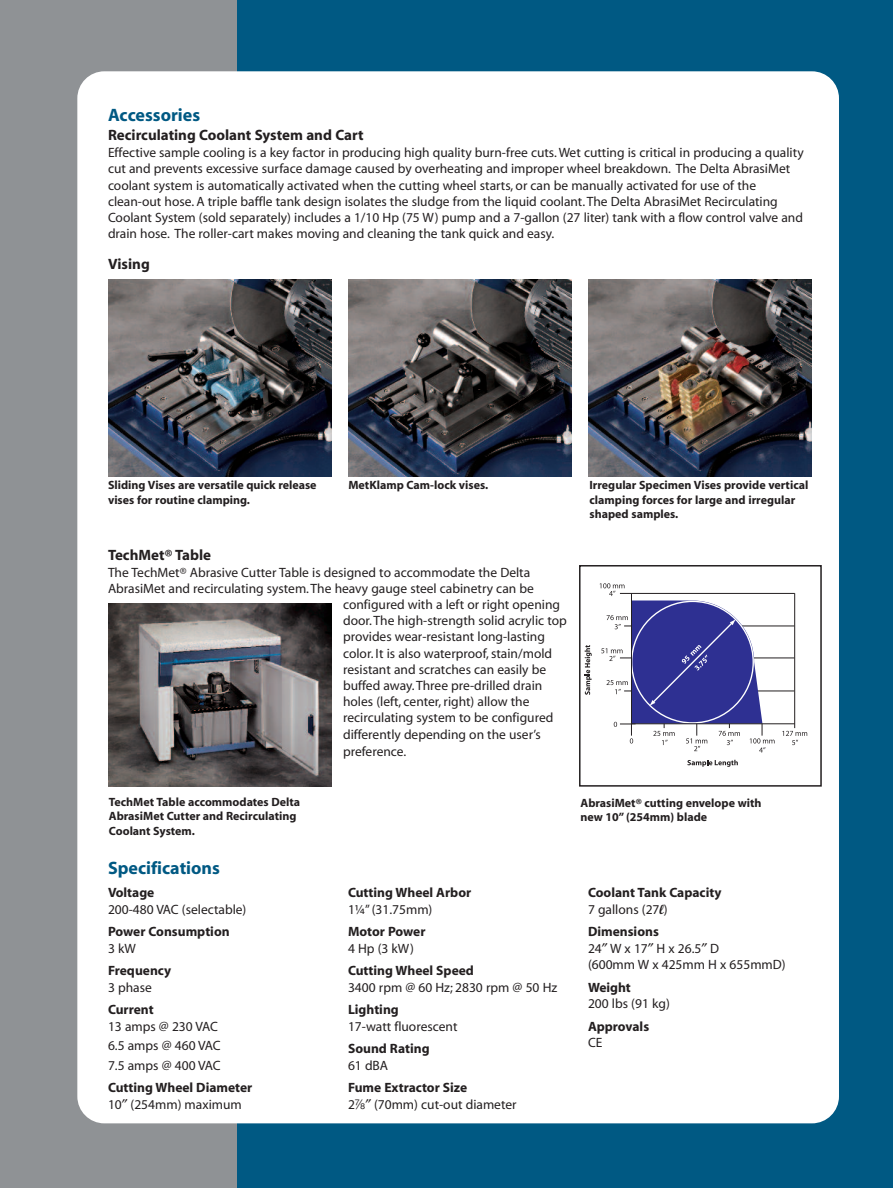
<style>
.page{position:relative;width:893px;height:1188px;background:#005983}
.page>*{position:absolute;margin:0;border:0;box-sizing:border-box;transform-origin:0 0}
.t1{font:700 18px "Myriad";color:#005983}
.t2{font:700 15px "Myriad";color:#231f20}
.t3{font:13.5px/16.2px "Myriad";color:#231f20}
.t4{font:700 13.5px/16.5px "Myriad";color:#231f20}
.t5{font:700 12px/14.4px "Myriad";color:#231f20}
.s1{font-weight:700}
.s2{font-family:"Sans Fractions Diagonal Plain"}
.s3{font-weight:400}
.s4{font-family:"Script MT Bold";font-weight:400}
</style>
<div class="page">
<div style="left:0;top:0;width:237px;height:1188px;background:#8f9295"></div>
<div style="left:77px;top:71px;width:762px;height:1052px;background:#fff;border-radius:27px"></div>
<img style="left:108px;top:279px;width:223px;height:198px">
<img style="left:348px;top:279px;width:224px;height:198px">
<img style="left:589px;top:279px;width:223px;height:198px">
<img style="left:109px;top:603px;width:222px;height:184px">
<hr style="left:624px;top:691px;width:170px;height:1px;background:#231f20">
<hr style="left:620px;top:658px;width:174px;height:1px;background:#231f20">
<hr style="left:624px;top:626px;width:170px;height:1px;background:#231f20">
<hr style="left:620px;top:593px;width:175px;height:1px;background:#231f20">
<svg style="left:687px;top:760px;width:51px;height:7px"></svg>
<svg style="left:585px;top:645px;width:7px;height:50px"></svg>
<svg style="left:782px;top:731px;width:25px;height:14px"></svg>
<hr style="left:631px;top:723px;width:164px;height:1px;background:#231f20">
<hr style="left:794px;top:593px;width:1px;height:135px;background:#231f20">
<svg style="left:600px;top:583px;width:175px;height:170px"></svg>
<div style="left:579px;top:565px;width:243px;height:222px;border:2px solid #231f20"></div>
<h1 class="t1" style="left:108px;top:108px;width:94px">Accessories</h1>
<p class="t2" style="left:108px;top:130px;width:257px">Recirculating Coolant System and Cart</p>
<p class="t3" style="left:108px;top:146px;width:697px">Effective sample cooling is a key factor in producing high quality burn-free cuts.Wet cutting is critical in producing a quality cut and prevents excessive surface damage caused by overheating and improper wheel breakdown. The Delta AbrasiMet coolant system is automatically activated when the cutting wheel starts, or can be manually activated for use of the clean-out hose. A triple baffle tank design isolates the sludge from the liquid coolant.The Delta AbrasiMet Recirculating Coolant System (sold separately) includes a 1/10 Hp (75 W) pump and a 7-gallon (27 liter) tank with a flow control valve and drain hose. The roller-cart makes moving and cleaning the tank quick and easy.</p>
<p class="t2" style="left:108px;top:258px;width:43px">Vising</p>
<p class="t5" style="left:108px;top:479px;width:210px">Sliding Vises are versatile quick release vises for routine clamping.</p>
<p class="t5" style="left:348px;top:479px;width:141px">MetKlamp Cam-lock vises.</p>
<p class="t5" style="left:590px;top:479px;width:220px">Irregular Specimen Vises provide vertical clamping forces for large and irregular shaped samples.</p>
<p class="t2" style="left:108px;top:549px;width:105px">TechMet® Table</p>
<p class="t3" style="left:108px;top:565px;width:424px">The TechMet® Abrasive Cutter Table is designed to accommodate the Delta</p>
<p class="t3" style="left:108px;top:581px;width:427px">AbrasiMet and recirculating system.The heavy gauge steel cabinetry can be</p>
<p class="t3" style="left:343px;top:598px;width:219px">configured with a left or right opening</p>
<p class="t3" style="left:343px;top:614px;width:225px">door.The high-strength solid acrylic top</p>
<p class="t3" style="left:343px;top:630px;width:203px">provides wear-resistant long-lasting</p>
<p class="t3" style="left:343px;top:646px;width:211px">color. It is also waterproof, stain/mold</p>
<p class="t3" style="left:343px;top:662px;width:205px">resistant and scratches can easily be</p>
<p class="t3" style="left:343px;top:679px;width:201px">buffed away.Three pre-drilled drain</p>
<p class="t3" style="left:343px;top:695px;width:188px">holes (left, center, right) allow the</p>
<p class="t3" style="left:343px;top:711px;width:212px">recirculating system to be configured</p>
<p class="t3" style="left:343px;top:727px;width:199px">differently depending on the user’s</p>
<p class="t3" style="left:343px;top:744px;width:65px">preference.</p>
<p class="t5" style="left:109px;top:796px;width:193px">TechMet Table accommodates Delta<br>AbrasiMet Cutter and Recirculating<br>Coolant System.</p>
<p class="t5" style="left:580px;top:797px;width:183px">AbrasiMet® cutting envelope with new 10” (254mm) blade</p>
<h1 class="t1" style="left:108px;top:861px;width:113px">Specifications</h1>
<p class="t4" style="left:108px;top:886px;width:48px">Voltage</p>
<p class="t3" style="left:108px;top:902px;width:140px">200-480 VAC (selectable)</p>
<p class="t4" style="left:108px;top:925px;width:123px">Power Consumption</p>
<p class="t3" style="left:108px;top:941px;width:29px">3 kW</p>
<p class="t4" style="left:108px;top:964px;width:65px">Frequency</p>
<p class="t3" style="left:108px;top:980px;width:45px">3 phase</p>
<p class="t4" style="left:108px;top:1003px;width:47px">Current</p>
<p class="t3" style="left:108px;top:1018px;width:114px;line-height:19.5px">13 amps @ 230 VAC<br>6.5 amps @ 460 VAC<br>7.5 amps @ 400 VAC</p>
<p class="t4" style="left:108px;top:1081px;width:146px">Cutting Wheel Diameter</p>
<p class="t3" style="left:108px;top:1097px;width:135px">10 (254mm) maximum</p>
<p class="t4" style="left:348px;top:886px;width:125px">Cutting Wheel Arbor</p>
<p class="t3" style="left:348px;top:902px;width:86px">1¼”(31.75mm)</p>
<p class="t4" style="left:348px;top:925px;width:79px">Motor Power</p>
<p class="t3" style="left:348px;top:941px;width:68px">4 Hp (3 kW)</p>
<p class="t4" style="left:348px;top:964px;width:127px">Cutting Wheel Speed</p>
<p class="t3" style="left:348px;top:980px;width:211px">3400 rpm @ 60 Hz; 2830 rpm @ 50 Hz</p>
<p class="t4" style="left:348px;top:1003px;width:52px">Lighting</p>
<p class="t3" style="left:348px;top:1019px;width:111px">17-watt fluorescent</p>
<p class="t4" style="left:348px;top:1042px;width:83px">Sound Rating</p>
<p class="t3" style="left:348px;top:1058px;width:42px">61 dBA</p>
<p class="t3" style="left:348px;top:1081px;width:170px"><span class="s1">Fume Extractor Size<br></span>2<span class="s2">d</span> (70mm) cut-out diameter</p>
<p class="t4" style="left:588px;top:886px;width:135px">Coolant Tank Capacity<br><span class="s3">7 gallons (27</span><span class="s4">l</span><span class="s3">)</span></p>
<p class="t4" style="left:588px;top:925px;width:72px">Dimensions</p>
<p class="t3" style="left:588px;top:941px;width:199px">24 Wx17 Hx26.5 D<br>(600mm W x 425mm H x 655mmD)</p>
<p class="t4" style="left:588px;top:980px;width:44px">Weight</p>
<p class="t3" style="left:588px;top:997px;width:83px">200 lbs (91 kg)</p>
<p class="t4" style="left:588px;top:1019px;width:63px">Approvals</p>
<p class="t3" style="left:588px;top:1036px;width:16px">CE</p>
</div>
